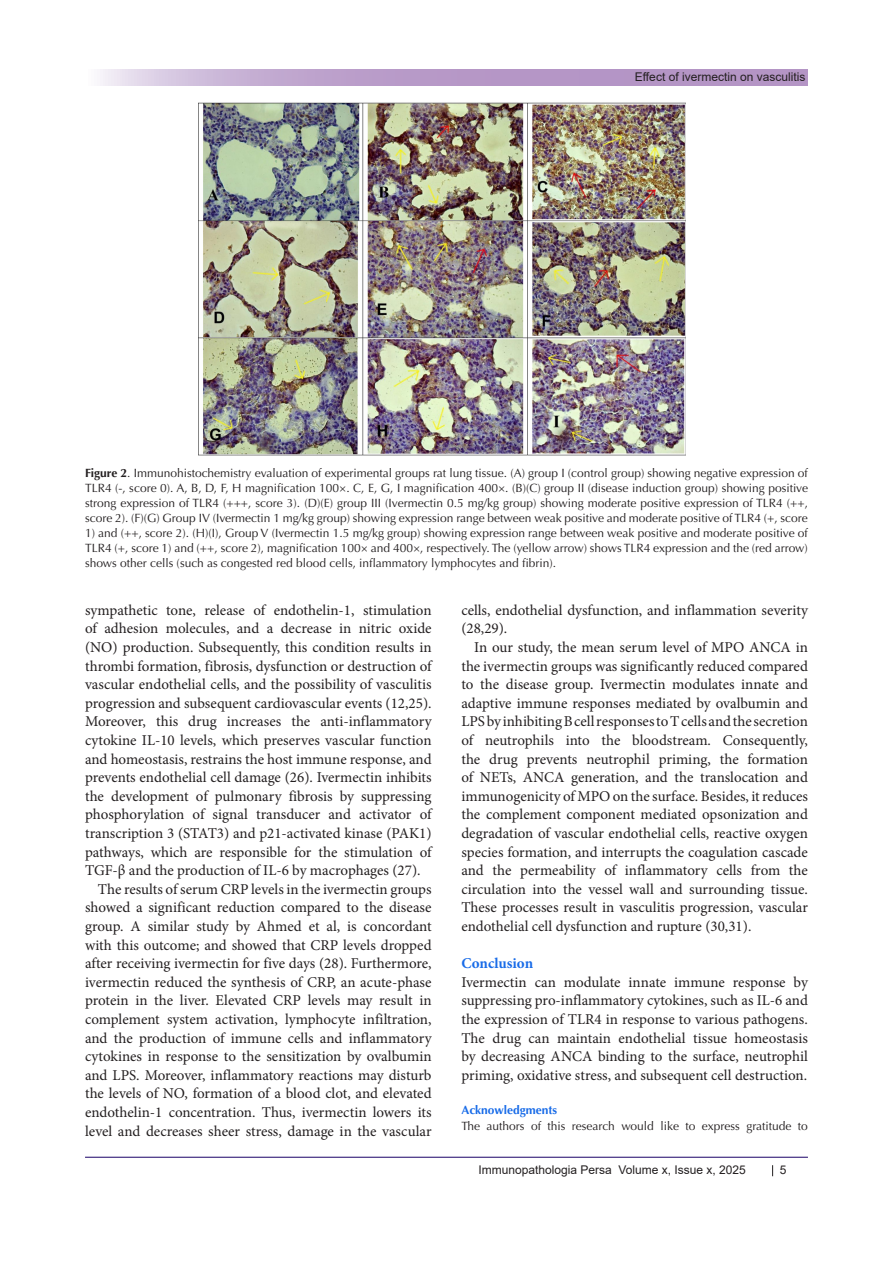
<style>
.page{position:relative;width:893px;height:1263px;background:#fff}
.page>*{position:absolute;margin:0;border:0;box-sizing:border-box;transform-origin:0 0}
.Normal__Web{font:15px/18.6px "Minion Pro";color:#231f20;text-align:justify}
.t1{font:700 15px "Minion Pro";color:#196ce8}
.Normal__Web-2{font:12px/15px "Optima LT Std";color:#231f20;text-align:justify}
.t2{font:12px "Arial";color:#231f20}
.t3{font:700 12px "Optima LT Std";color:#196ce8}
.s1{font-weight:700}
</style>
<div class="page">
<hr style="left:85px;top:1157px;width:723px;height:1px;background:#190066">
<svg style="left:100px;top:70px;width:708px;height:15px;background:#bea3cd"></svg>
<img style="left:198px;top:102px;width:488px;height:353px">
<p class="t2" style="left:635px;top:69px;width:172px">Effect of ivermectin on vasculitis</p>
<p class="Normal__Web-2" style="left:85px;top:466px;width:724px"><span class="s1">Figure 2</span>. Immunohistochemistry evaluation of experimental groups rat lung tissue. (A) group I (control group) showing negative expression of TLR4 (-, score 0). A, B, D, F, H magnification 100×. C, E, G, I magnification 400×. (B)(C) group II (disease induction group) showing positive strong expression of TLR4 (+++, score 3). (D)(E) group III (Ivermectin 0.5 mg/kg group) showing moderate positive expression of TLR4 (++, score 2). (F)(G) Group IV (Ivermectin 1 mg/kg group) showing expression range between weak positive and moderate positive of TLR4 (+, score</p>
<p class="Normal__Web-2" style="left:85px;top:526px;width:724px">1) and (++, score 2). (H)(I), Group V (Ivermectin 1.5 mg/kg group) showing expression range between weak positive and moderate positive of TLR4 (+, score 1) and (++, score 2), magnification 100× and 400×, respectively. The (yellow arrow) shows TLR4 expression and the (red arrow) shows other cells (such as congested red blood cells, inflammatory lymphocytes and fibrin).</p>
<p class="Normal__Web" style="left:85px;top:601px;width:348px">sympathetic tone, release of endothelin-1, stimulation of adhesion molecules, and a decrease in nitric oxide (NO) production. Subsequently, this condition results in thrombi formation, fibrosis, dysfunction or destruction of vascular endothelial cells, and the possibility of vasculitis progression and subsequent cardiovascular events (12,25).<br>Moreover, this drug increases the anti-inflammatory cytokine IL-10 levels, which preserves vascular function and homeostasis, restrains the host immune response, and prevents endothelial cell damage (26). Ivermectin inhibits the development of pulmonary fibrosis by suppressing phosphorylation of signal transducer and activator of transcription 3 (STAT3) and p21-activated kinase (PAK1) pathways, which are responsible for the stimulation of TGF-β and the production of IL-6 by macrophages (27).</p>
<p class="Normal__Web" style="left:85px;top:880px;width:348px;text-indent:13px">The results of serum CRP levels in the ivermectin groups showed a significant reduction compared to the disease group. A similar study by Ahmed et al, is concordant with this outcome; and showed that CRP levels dropped after receiving ivermectin for five days (28). Furthermore, ivermectin reduced the synthesis of CRP, an acute-phase protein in the liver. Elevated CRP levels may result in complement system activation, lymphocyte infiltration, and the production of immune cells and inflammatory cytokines in response to the sensitization by ovalbumin and LPS. Moreover, inflammatory reactions may disturb the levels of NO, formation of a blood clot, and elevated endothelin-1 concentration. Thus, ivermectin lowers its level and decreases sheer stress, damage in the vascular</p>
<p class="Normal__Web" style="left:461px;top:601px;width:348px">cells, endothelial dysfunction, and inflammation severity (28,29).</p>
<p class="Normal__Web" style="left:461px;top:638px;width:348px;text-indent:13px">In our study, the mean serum level of MPO ANCA in the ivermectin groups was significantly reduced compared to the disease group. Ivermectin modulates innate and adaptive immune responses mediated by ovalbumin and LPS by inhibiting B cell responses to T cells and the secretion of neutrophils into the bloodstream. Consequently, the drug prevents neutrophil priming, the formation of NETs, ANCA generation, and the translocation and immunogenicity of MPO on the surface. Besides, it reduces the complement component mediated opsonization and degradation of vascular endothelial cells, reactive oxygen species formation, and interrupts the coagulation cascade and the permeability of inflammatory cells from the circulation into the vessel wall and surrounding tissue.<br>These processes result in vasculitis progression, vascular endothelial cell dysfunction and rupture (30,31).</p>
<p class="t1" style="left:461px;top:953px;width:73px">Conclusion</p>
<p class="Normal__Web" style="left:461px;top:973px;width:348px">Ivermectin can modulate innate immune response by suppressing pro-inflammatory cytokines, such as IL-6 and the expression of TLR4 in response to various pathogens.<br>The drug can maintain endothelial tissue homeostasis by decreasing ANCA binding to the surface, neutrophil priming, oxidative stress, and subsequent cell destruction.</p>
<p class="t3" style="left:461px;top:1103px;width:97px">Acknowledgments</p>
<p class="Normal__Web-2" style="left:461px;top:1118px;width:348px">The authors of this research would like to express gratitude to</p>
<p class="t2" style="left:478px;top:1162px;width:269px">Immunopathologia Persa Volume x, Issue x, 2025</p>
<p class="t2" style="left:780px;top:1161px;width:8px">5</p>
</div>
